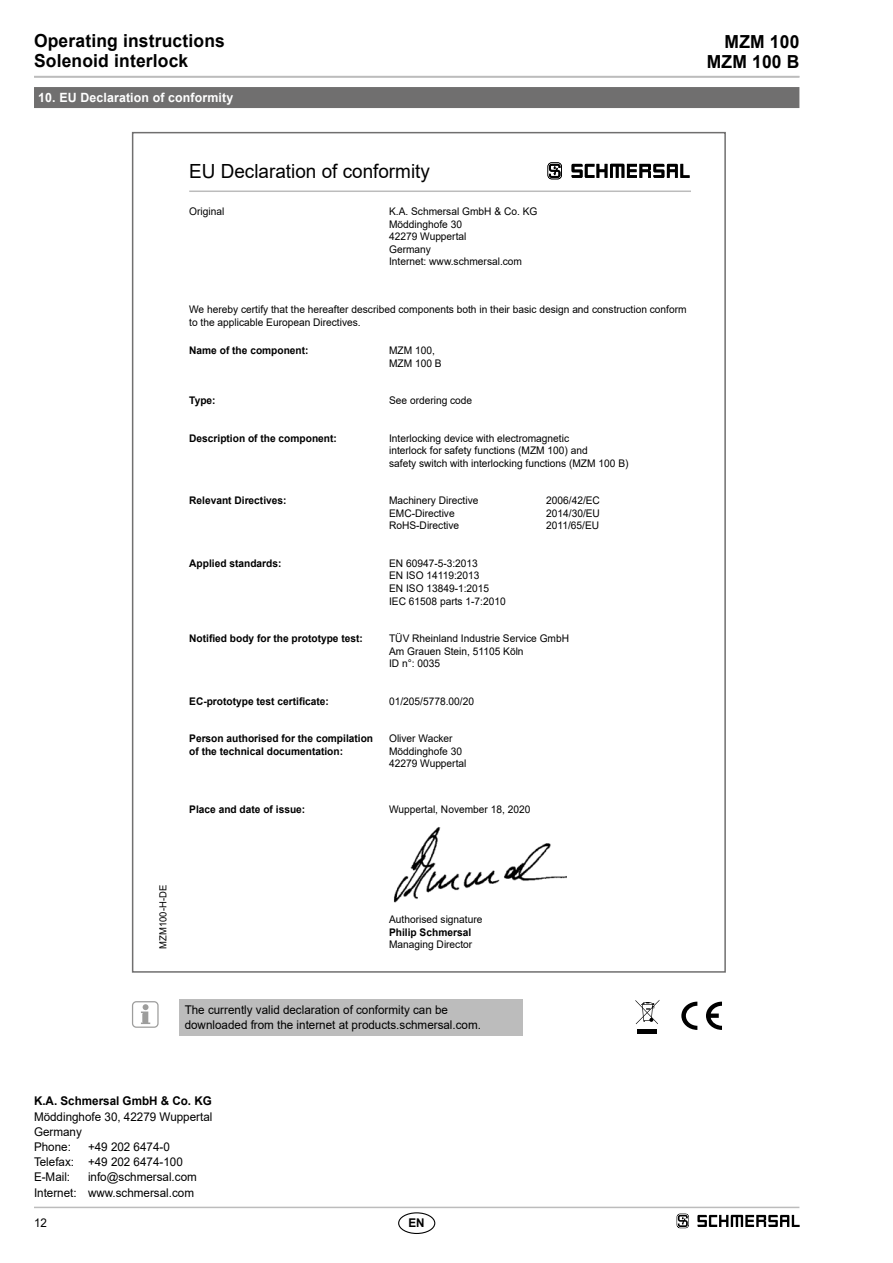
<style>
.page{position:relative;width:893px;height:1263px;background:#fff}
.page>*{position:absolute;margin:0;border:0;box-sizing:border-box;transform-origin:0 0}
.t1{font:19.5px "Arial";color:#000}
.t2{font:700 18px/20.2px "Arial";letter-spacing:.01em;color:#000}
.t3{font:700 12.75px "Arial";letter-spacing:.01em;color:#fff}
.t4{font:12px/15.1px "Arial";color:#000}
.t5{font:700 12px "Arial";color:#000}
.t6{font:10.5px/12.6px "Arial";color:#000}
.t7{font:700 10.5px/12.6px "Arial";color:#000}
.t8{font:9.75px "Arial";color:#000}
</style>
<div class="page">
<hr style="left:34px;top:1207px;width:765px;height:1px;background:#bcbcbc">
<hr style="left:34px;top:76px;width:765px;height:2px;background:#bcbcbc">
<div style="left:398px;top:1212px;width:37px;height:22px;border:1px solid #000;border-radius:50%"></div>
<div style="left:34px;top:87px;width:765px;height:21px;background:#706f6f"></div>
<svg style="left:681px;top:1002px;width:16px;height:28px"></svg>
<svg style="left:706px;top:1002px;width:16px;height:28px"></svg>
<div style="left:180px;top:999px;width:343px;height:37px;background:#bcbcbc"></div>
<svg style="left:141px;top:1004px;width:9px;height:20px"></svg>
<div style="left:132px;top:1001px;width:27px;height:27px;border:1px solid #9d9d9c;border-radius:4px"></div>
<div style="left:637px;top:1029px;width:20px;height:5px;background:#000"></div>
<svg style="left:635px;top:1000px;width:24px;height:24px"></svg>
<img style="left:393px;top:827px;width:173px;height:76px">
<hr style="left:189px;top:190px;width:502px;height:2px;background:#bcbcbc">
<svg style="left:677px;top:1213px;width:12px;height:15px"></svg>
<svg style="left:697px;top:1215px;width:102px;height:12px"></svg>
<svg style="left:547px;top:162px;width:15px;height:17px"></svg>
<svg style="left:572px;top:164px;width:117px;height:14px"></svg>
<h2 class="t2" style="left:34px;top:31px;width:192px">Operating instructions<br>Solenoid interlock</h2>
<h2 class="t2" style="left:707px;top:32px;width:94px;text-align:right">MZM 100<br>MZM 100 B</h2>
<p class="t3" style="left:38px;top:89px;width:197px">10. EU Declaration of conformity</p>
<h1 class="t1" style="left:189px;top:158px;width:242px">EU Declaration of conformity</h1>
<p class="t6" style="left:189px;top:205px;width:37px">Original</p>
<p class="t6" style="left:389px;top:205px;width:150px">K.A. Schmersal GmbH &amp; Co. KG<br>Möddinghofe 30<br>42279 Wuppertal<br>Germany<br>Internet: www.schmersal. com</p>
<p class="t6" style="left:189px;top:303px;width:499px">We hereby certify that the hereafter described components both in their basic design and construction conform to the applicable European Directives.</p>
<p class="t7" style="left:189px;top:344px;width:121px">Name of the component:</p>
<p class="t6" style="left:389px;top:344px;width:54px">MZM 100,<br>MZM 100 B</p>
<p class="t7" style="left:189px;top:394px;width:28px">Type:</p>
<p class="t6" style="left:389px;top:394px;width:85px">See ordering code</p>
<p class="t7" style="left:189px;top:432px;width:149px">Description of the component:</p>
<p class="t6" style="left:389px;top:432px;width:241px">Interlocking device with electromagnetic<br>interlock for safety functions (MZM 100) and<br>safety switch with interlocking functions (MZM 100 B)</p>
<p class="t7" style="left:189px;top:494px;width:99px">Relevant Directives:</p>
<p class="t6" style="left:389px;top:494px;width:91px">Machinery Directive<br>EMC-Directive<br>RoHS-Directive</p>
<p class="t6" style="left:546px;top:494px;width:55px;text-align:justify">2006/42/EC 2014/30/EU 2011/65/EU</p>
<p class="t7" style="left:189px;top:557px;width:94px">Applied standards:</p>
<p class="t6" style="left:389px;top:557px;width:118px">EN 60947-5-3:2013<br>EN ISO 14119:2013<br>EN ISO 13849-1:2015<br>IEC 61508 parts 1-7:2010</p>
<p class="t7" style="left:189px;top:632px;width:175px">Notified body for the prototype test:</p>
<p class="t6" style="left:389px;top:632px;width:181px">TÜV Rheinland Industrie Service GmbH<br>Am Grauen Stein, 51105 Köln<br>ID n°: 0035</p>
<p class="t7" style="left:189px;top:695px;width:141px">EC-prototype test certificate:</p>
<p class="t6" style="left:389px;top:695px;width:86px">01/205/5778. 00/20</p>
<p class="t7" style="left:189px;top:732px;width:185px">Person authorised for the compilation of the technical documentation:</p>
<p class="t6" style="left:389px;top:732px;width:79px">Oliver Wacker<br>Möddinghofe 30<br>42279 Wuppertal</p>
<p class="t7" style="left:189px;top:804px;width:118px">Place and date of issue:</p>
<p class="t6" style="left:389px;top:803px;width:143px">Wuppertal, November 18, 2020</p>
<p class="t8" style="left:156px;top:949px;width:65px;rotate:-90deg">MZM100-H-DE</p>
<p class="t6" style="left:389px;top:913px;width:95px">Authorised signature</p>
<p class="t7" style="left:389px;top:926px;width:84px">Philip Schmersal</p>
<p class="t6" style="left:389px;top:938px;width:85px">Managing Director</p>
<p class="t4" style="left:185px;top:1002px;width:296px">The currently valid declaration of conformity can be downloaded from the internet at products.schmersal. com.</p>
<p class="t5" style="left:34px;top:1093px;width:179px">K.A. Schmersal GmbH &amp; Co. KG</p>
<p class="t4" style="left:34px;top:1109px;width:180px">Möddinghofe 30, 42279 Wuppertal<br>Germany<br>Phone:</p>
<p class="t4" style="left:34px;top:1139px;width:150px;text-indent:54px">+49 202 6474-0<br>Telefax: +49 202 6474-100<br>E-Mail:</p>
<p class="t4" style="left:34px;top:1169px;width:164px;text-align:right">info@schmersal.com<br>Internet: www.schmersal.com</p>
<p class="t4" style="left:34px;top:1215px;width:14px">12</p>
<p class="t5" style="left:408px;top:1214px;width:18px">EN</p>
</div>
